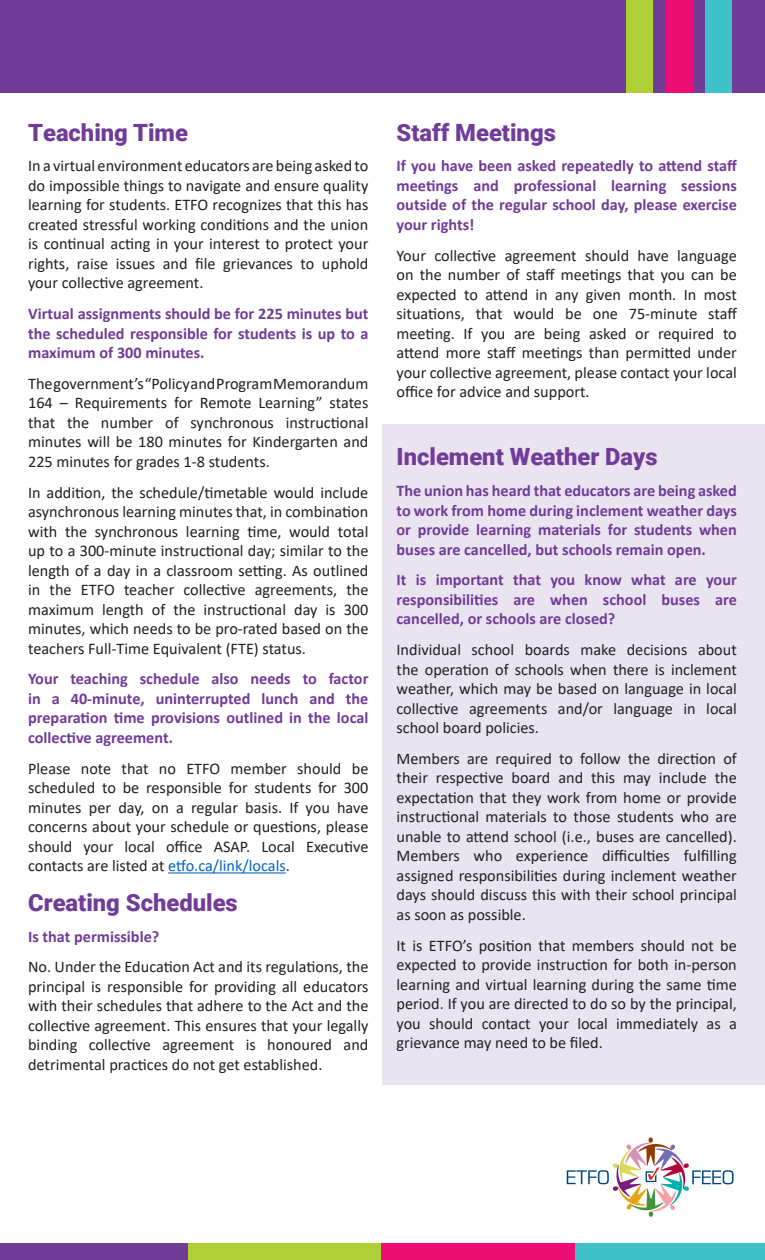
<style>
.page{position:relative;width:765px;height:1260px;background:#fff}
.page>*{position:absolute;margin:0;border:0;box-sizing:border-box;transform-origin:0 0}
.cyn_paragraph{font:900 23.75px "Roboto";color:#713c98}
.cyn_paragraph-2{font:16.25px/19.5px "Calibri";color:#231f20;text-align:justify}
.cyn_paragraph-3{font:700 16.25px/19.5px "Calibri";color:#713c98;text-align:justify}
.s1{color:#0563c1}
</style>
<div class="page">
<div style="left:382px;top:424px;width:383px;height:660px;background:#eae4f1"></div>
<div style="left:0;top:0;width:765px;height:92px;background:#713c98"></div>
<hr style="left:168px;top:872px;width:118px;height:2px;background:#0563c1">
<div style="left:626px;top:0;width:27px;height:92px;background:#aed036"></div>
<div style="left:666px;top:0;width:27px;height:92px;background:#ed0d75"></div>
<div style="left:705px;top:0;width:27px;height:92px;background:#3fc1c9"></div>
<div style="left:0;top:1243px;width:188px;height:17px;background:#713c98"></div>
<div style="left:188px;top:1243px;width:194px;height:17px;background:#aed036"></div>
<div style="left:382px;top:1243px;width:193px;height:17px;background:#ed0d75"></div>
<div style="left:575px;top:1243px;width:190px;height:17px;background:#3fc1c9"></div>
<svg style="left:567px;top:1137px;width:167px;height:80px"></svg>
<p class="cyn_paragraph" style="left:28px;top:116px;width:161px">Teaching Time</p>
<p class="cyn_paragraph-2" style="left:28px;top:156px;width:342px">In a virtual environment educators are being asked to do impossible things to navigate and ensure quality learning for students. ETFO recognizes that this has created stressful working conditions and the union is continual acting in your interest to protect your rights, raise issues and file grievances to uphold your collective agreement.</p>
<p class="cyn_paragraph-3" style="left:28px;top:304px;width:342px">Virtual assignments should be for 225 minutes but the scheduled responsible for students is up to a maximum of 300 minutes.</p>
<p class="cyn_paragraph-2" style="left:28px;top:373px;width:342px">The government’s “Policy and Program Memorandum 164 – Requirements for Remote Learning” states that the number of synchronous instructional minutes will be 180 minutes for Kindergarten and 225 minutes for grades 1-8 students.</p>
<p class="cyn_paragraph-2" style="left:28px;top:482px;width:342px">In addition, the schedule/timetable would include asynchronous learning minutes that, in combination with the synchronous learning time, would total up to a 300-minute instructional day; similar to the length of a day in a classroom setting. As outlined in the ETFO teacher collective agreements, the maximum length of the instructional day is 300 minutes, which needs to be pro-rated based on the teachers Full-Time Equivalent (FTE) status.</p>
<p class="cyn_paragraph-3" style="left:28px;top:669px;width:342px">Your teaching schedule also needs to factor in a 40-minute, uninterrupted lunch and the preparation time provisions outlined in the local collective agreement.</p>
<p class="cyn_paragraph-2" style="left:28px;top:758px;width:342px">Please note that no ETFO member should be scheduled to be responsible for students for 300 minutes per day, on a regular basis. If you have concerns about your schedule or questions, please should your local office ASAP. Local Executive contacts are listed at <span class="s1">etfo.ca/link/locals</span>.</p>
<p class="cyn_paragraph" style="left:28px;top:886px;width:211px">Creating Schedules</p>
<p class="cyn_paragraph-3" style="left:28px;top:926px;width:133px">Is that permissible?</p>
<p class="cyn_paragraph-2" style="left:28px;top:957px;width:342px">No. Under the Education Act and its regulations, the principal is responsible for providing all educators with their schedules that adhere to the Act and the collective agreement. This ensures that your legally binding collective agreement is honoured and detrimental practices do not get established.</p>
<p class="cyn_paragraph" style="left:397px;top:116px;width:161px">Staff Meetings</p>
<p class="cyn_paragraph-3" style="left:397px;top:156px;width:342px">If you have been asked repeatedly to attend staff meetings and professional learning sessions outside of the regular school day, please exercise your rights!</p>
<p class="cyn_paragraph-2" style="left:397px;top:245px;width:342px">Your collective agreement should have language on the number of staff meetings that you can be expected to attend in any given month. In most situations, that would be one 75-minute staff meeting. If you are being asked or required to attend more staff meetings than permitted under your collective agreement, please contact your local office for advice and support.</p>
<p class="cyn_paragraph" style="left:397px;top:440px;width:263px">Inclement Weather Days</p>
<p class="cyn_paragraph-3" style="left:397px;top:481px;width:342px">The union has heard that educators are being asked to work from home during inclement weather days or provide learning materials for students when buses are cancelled, but schools remain open.</p>
<p class="cyn_paragraph-3" style="left:397px;top:570px;width:342px">It is important that you know what are your responsibilities are when school buses are cancelled, or schools are closed?</p>
<p class="cyn_paragraph-2" style="left:397px;top:640px;width:342px">Individual school boards make decisions about the operation of schools when there is inclement weather, which may be based on language in local collective agreements and/or language in local school board policies.</p>
<p class="cyn_paragraph-2" style="left:397px;top:748px;width:342px">Members are required to follow the direction of their respective board and this may include the expectation that they work from home or provide instructional materials to those students who are unable to attend school (i.e., buses are cancelled).<br>Members who experience difficulties fulfilling assigned responsibilities during inclement weather days should discuss this with their school principal as soon as possible.</p>
<p class="cyn_paragraph-2" style="left:397px;top:935px;width:342px">It is ETFO’s position that members should not be expected to provide instruction for both in-person learning and virtual learning during the same time period. If you are directed to do so by the principal, you should contact your local immediately as a grievance may need to be filed.</p>
</div>
